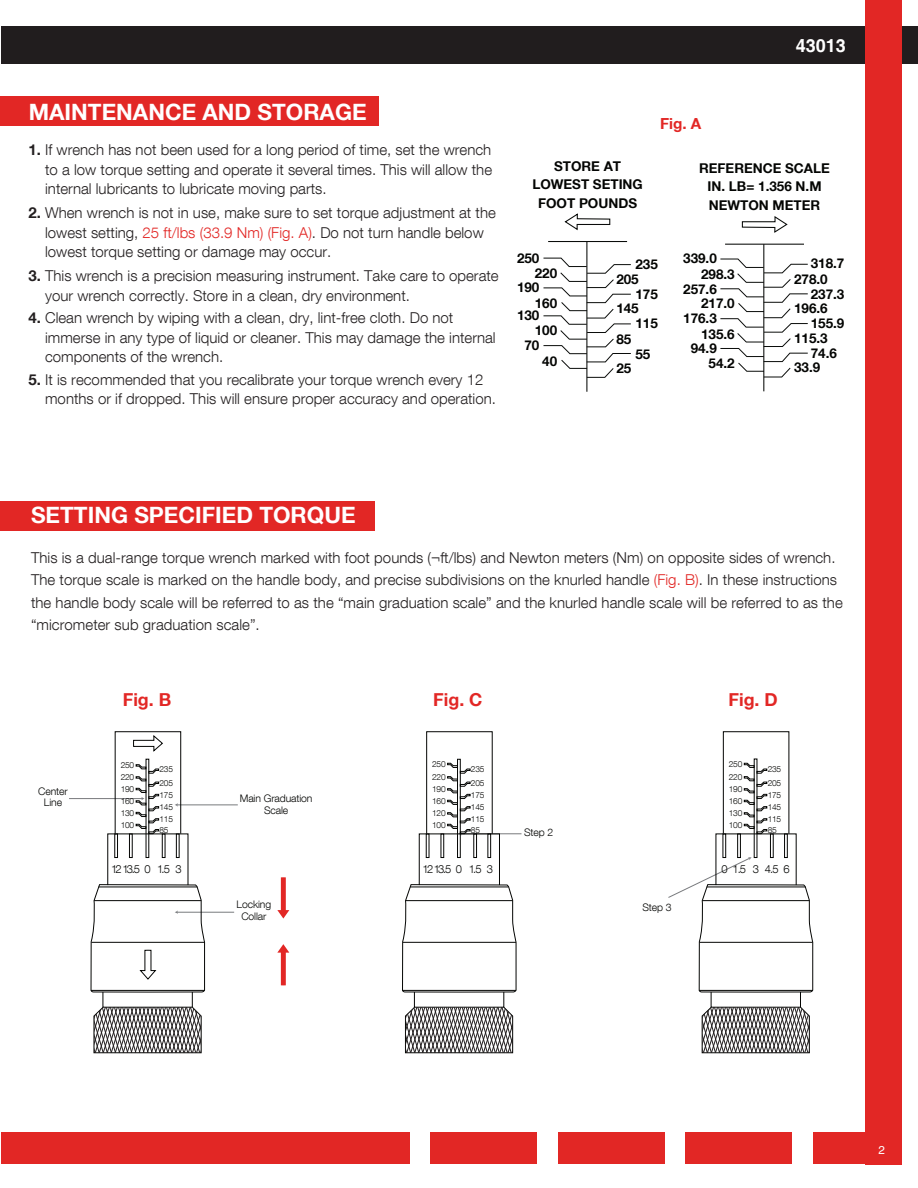
<style>
.page{position:relative;width:918px;height:1188px;background:#fff}
.page>*{position:absolute;margin:0;border:0;box-sizing:border-box;transform-origin:0 0}
.t1{font:700 22.5px "Helvetica Neue LT Com";color:#fff}
.t2{font:700 18px "Helvetica";color:#fff}
.t3{font:700 17.85px "Helvetica Neue LT Com";color:#e22725}
.t4{font:700 15.3px "Helvetica Neue LT Com";color:#e22725}
.t5{font:300 15px/19.5px "Helvetica Neue LT Com";color:#231f20}
.t6{font:700 13.5px/15.6px "Helvetica Neue LT Com";color:#040503}
.t7{font:11.55px "Helvetica";color:#fff}
.t8{font:300 11.1px "Helvetica Neue LT Com";letter-spacing:-.155em;color:#040503}
.t9{font:300 10.35px/11.6px "Helvetica Neue LT Com";letter-spacing:-.01em;color:#040503;text-align:center}
.t10{font:300 8.4px/12px "Helvetica Neue LT Com";letter-spacing:-.025em;color:#040503}
.s1{font-weight:700}
.s2{color:#e22725}
</style>
<div class="page">
<div style="left:1px;top:27px;width:917px;height:37px;background:#211d1e"></div>
<div style="left:866px;top:0;width:36px;height:1164px;background:#e22725"></div>
<div style="left:813px;top:1133px;width:89px;height:31px;background:#e22725"></div>
<div style="left:558px;top:1133px;width:106px;height:31px;background:#e22725"></div>
<div style="left:431px;top:1133px;width:106px;height:31px;background:#e22725"></div>
<div style="left:2px;top:1133px;width:408px;height:31px;background:#e22725"></div>
<div style="left:0;top:96px;width:379px;height:29px;background:#e22725"></div>
<div style="left:0;top:501px;width:374px;height:30px;background:#e22725"></div>
<hr style="left:548px;top:241px;width:79px;height:1px;background:#0a0c0a">
<hr style="left:586px;top:242px;width:1px;height:150px;background:#0a0c0a">
<svg style="left:564px;top:213px;width:47px;height:18px"></svg>
<svg style="left:543px;top:257px;width:88px;height:121px"></svg>
<svg style="left:741px;top:216px;width:47px;height:17px"></svg>
<hr style="left:725px;top:244px;width:79px;height:1px;background:#0a0c0a">
<hr style="left:763px;top:244px;width:1px;height:147px;background:#0a0c0a">
<svg style="left:720px;top:258px;width:88px;height:120px"></svg>
<svg style="left:133px;top:735px;width:30px;height:17px"></svg>
<hr style="left:177px;top:805px;width:61px;height:1px;background:#787a7d">
<hr style="left:177px;top:912px;width:57px;height:1px;background:#787a7d">
<hr style="left:69px;top:798px;width:73px;height:1px;background:#787a7d">
<svg style="left:277px;top:877px;width:12px;height:42px"></svg>
<svg style="left:277px;top:944px;width:12px;height:42px"></svg>
<div style="left:115px;top:731px;width:66px;height:103px;border:1px solid #040503"></div>
<svg style="left:90px;top:884px;width:115px;height:249px"></svg>
<div style="left:114px;top:834px;width:4px;height:24px;border:1px solid #040503"></div>
<div style="left:129px;top:834px;width:4px;height:24px;border:1px solid #040503"></div>
<div style="left:162px;top:834px;width:3px;height:24px;border:1px solid #040503"></div>
<div style="left:176px;top:834px;width:3px;height:24px;border:1px solid #040503"></div>
<svg style="left:136px;top:764px;width:23px;height:70px"></svg>
<div style="left:723px;top:731px;width:66px;height:103px;border:1px solid #040503"></div>
<svg style="left:668px;top:857px;width:145px;height:307px"></svg>
<div style="left:723px;top:834px;width:3px;height:24px;border:1px solid #040503"></div>
<div style="left:737px;top:834px;width:4px;height:24px;border:1px solid #040503"></div>
<div style="left:770px;top:834px;width:4px;height:24px;border:1px solid #040503"></div>
<div style="left:784px;top:834px;width:4px;height:24px;border:1px solid #040503"></div>
<svg style="left:744px;top:763px;width:23px;height:71px"></svg>
<hr style="left:461px;top:833px;width:61px;height:1px;background:#787a7d">
<div style="left:426px;top:731px;width:66px;height:103px;border:1px solid #040503"></div>
<svg style="left:402px;top:884px;width:115px;height:280px"></svg>
<div style="left:441px;top:834px;width:3px;height:24px;border:1px solid #040503"></div>
<div style="left:457px;top:759px;width:4px;height:99px;border:1px solid #040503"></div>
<div style="left:474px;top:834px;width:3px;height:24px;border:1px solid #040503"></div>
<div style="left:488px;top:834px;width:3px;height:24px;border:1px solid #040503"></div>
<svg style="left:447px;top:763px;width:24px;height:73px"></svg>
<p class="t2" style="left:796px;top:35px;width:52px">43013</p>
<h1 class="t1" style="left:29px;top:98px;width:339px">MAINTENANCE AND STORAGE</h1>
<p class="t5" style="left:45px;top:140px;width:449px;text-align:justify;text-indent:-17px"><span class="s1">1.</span> If wrench has not been used for a long period of time, set the wrench to a low torque setting and operate it several times. This will allow the internal lubricants to lubricate moving parts.</p>
<p class="t5" style="left:45px;top:203px;width:452px;text-indent:-17px"><span class="s1">2.</span> When wrench is not in use, make sure to set torque adjustment at the lowest setting, <span class="s2">25 ft/lbs (33.9 Nm) (Fig. A)</span>. Do not turn handle below lowest torque setting or damage may occur.</p>
<p class="t5" style="left:45px;top:266px;width:455px;text-indent:-17px"><span class="s1">3.</span> This wrench is a precision measuring instrument. Take care to operate your wrench correctly. Store in a clean, dry environment.</p>
<p class="t5" style="left:45px;top:308px;width:452px;text-indent:-17px"><span class="s1">4.</span> Clean wrench by wiping with a clean, dry, lint-free cloth. Do not immerse in any type of liquid or cleaner. This may damage the internal components of the wrench.</p>
<p class="t5" style="left:45px;top:369px;width:452px;text-indent:-17px"><span class="s1">5.</span> It is recommended that you recalibrate your torque wrench every 12 months or if dropped. This will ensure proper accuracy and operation.</p>
<p class="t6" style="left:532px;top:156px;width:112px;line-height:18.5px;text-align:center">STORE AT<br>LOWEST SETING<br>FOOT POUNDS</p>
<p class="t4" style="left:660px;top:114px;width:43px">Fig. A</p>
<p class="t6" style="left:699px;top:159px;width:132px;line-height:17.5px;text-align:center">REFERENCE SCALE<br>IN. LB= 1.356 N.M</p>
<p class="t6" style="left:709px;top:197px;width:113px">NEWTON METER</p>
<p class="t6" style="left:517px;top:250px;width:24px">250</p>
<p class="t6" style="left:535px;top:265px;width:24px">220</p>
<p class="t6" style="left:517px;top:279px;width:24px">190</p>
<p class="t6" style="left:517px;top:296px;width:42px;line-height:12.5px;text-indent:18px">160<br>130</p>
<p class="t6" style="left:525px;top:323px;width:34px;line-height:14.4px;text-indent:10px">100<br>70</p>
<p class="t6" style="left:542px;top:353px;width:16px">40</p>
<p class="t6" style="left:616px;top:256px;width:43px;text-indent:19px">235<br>205</p>
<p class="t6" style="left:616px;top:287px;width:43px;line-height:14.1px;text-indent:19px">175<br>145</p>
<p class="t6" style="left:635px;top:315px;width:24px">115</p>
<p class="t6" style="left:616px;top:331px;width:16px">85</p>
<p class="t6" style="left:635px;top:346px;width:16px">55</p>
<p class="t6" style="left:616px;top:360px;width:16px">25</p>
<p class="t6" style="left:683px;top:250px;width:35px">339.0</p>
<p class="t6" style="left:701px;top:266px;width:35px">298.3</p>
<p class="t6" style="left:683px;top:281px;width:35px">257.6</p>
<p class="t6" style="left:701px;top:295px;width:35px">217.0</p>
<p class="t6" style="left:683px;top:310px;width:35px">176.3</p>
<p class="t6" style="left:701px;top:326px;width:35px">135.6</p>
<p class="t6" style="left:691px;top:340px;width:28px">94.9</p>
<p class="t6" style="left:709px;top:355px;width:28px">54.2</p>
<p class="t6" style="left:794px;top:255px;width:52px;text-indent:17px">318.7<br>278.0</p>
<p class="t6" style="left:794px;top:287px;width:52px;line-height:14.1px;text-indent:17px">237.3<br>196.6</p>
<p class="t6" style="left:794px;top:315px;width:52px;text-indent:17px">155.9<br>115.3</p>
<p class="t6" style="left:794px;top:346px;width:44px;line-height:14.1px;text-indent:17px">74.6<br>33.9</p>
<h1 class="t1" style="left:31px;top:501px;width:326px">SETTING SPECIFIED TORQUE</h1>
<p class="t5" style="left:31px;top:546px;width:813px;line-height:22.5px">This is a dual-range torque wrench marked with foot pounds (¬ft/lbs) and Newton meters (Nm) on opposite sides of wrench.<br>The torque scale is marked on the handle body, and precise subdivisions on the knurled handle <span class="s2">(Fig. B)</span>. In these instructions the handle body scale will be referred to as the “main graduation scale” and the knurled handle scale will be referred to as the “micrometer sub graduation scale”.</p>
<p class="t3" style="left:123px;top:689px;width:50px">Fig. B</p>
<p class="t3" style="left:433px;top:689px;width:51px">Fig. C</p>
<p class="t3" style="left:729px;top:689px;width:51px">Fig. D</p>
<p class="t10" style="left:121px;top:759px;width:15px">250</p>
<p class="t10" style="left:121px;top:783px;width:15px">190</p>
<p class="t10" style="left:159px;top:763px;width:15px">235</p>
<p class="t10" style="left:121px;top:771px;width:15px">220</p>
<p class="t10" style="left:159px;top:777px;width:15px;text-align:justify">205<br>175<br>145</p>
<p class="t10" style="left:159px;top:813px;width:15px;line-height:10.8px">115<br>85</p>
<p class="t9" style="left:38px;top:785px;width:31px">Center<br>Line</p>
<p class="t9" style="left:240px;top:793px;width:74px">Main Graduation<br>Scale</p>
<p class="t10" style="left:121px;top:795px;width:15px;text-align:justify">160<br>130<br>100</p>
<p class="t10" style="left:432px;top:758px;width:15px">250</p>
<p class="t10" style="left:432px;top:795px;width:15px">160</p>
<p class="t10" style="left:432px;top:771px;width:15px">220</p>
<p class="t10" style="left:432px;top:783px;width:15px">190</p>
<p class="t10" style="left:432px;top:807px;width:15px">120<br>100</p>
<p class="t10" style="left:471px;top:763px;width:15px">235</p>
<p class="t10" style="left:471px;top:777px;width:15px;text-align:justify">205<br>175<br>145</p>
<p class="t10" style="left:471px;top:813px;width:15px;line-height:10.8px">115<br>85</p>
<p class="t9" style="left:524px;top:826px;width:31px">Step 2</p>
<p class="t10" style="left:729px;top:758px;width:15px">250</p>
<p class="t10" style="left:729px;top:795px;width:15px">160</p>
<p class="t10" style="left:729px;top:771px;width:15px">220</p>
<p class="t10" style="left:729px;top:783px;width:15px">190</p>
<p class="t10" style="left:729px;top:807px;width:15px">130<br>100</p>
<p class="t10" style="left:768px;top:763px;width:15px">235</p>
<p class="t10" style="left:768px;top:777px;width:15px;text-align:justify">205<br>175<br>145</p>
<p class="t10" style="left:768px;top:813px;width:15px;line-height:10.8px">115<br>85</p>
<p class="t8" style="left:111px;top:863px;width:72px">1213.5 0 1.5 3</p>
<p class="t8" style="left:423px;top:863px;width:72px">1213.5 0 1.5 3</p>
<p class="t8" style="left:722px;top:863px;width:70px">0 1.5 3 4.5 6</p>
<p class="t9" style="left:237px;top:899px;width:36px">Locking<br>Collar</p>
<p class="t9" style="left:642px;top:902px;width:31px">Step 3</p>
<p class="t7" style="left:878px;top:1143px;width:8px">2</p>
</div>
